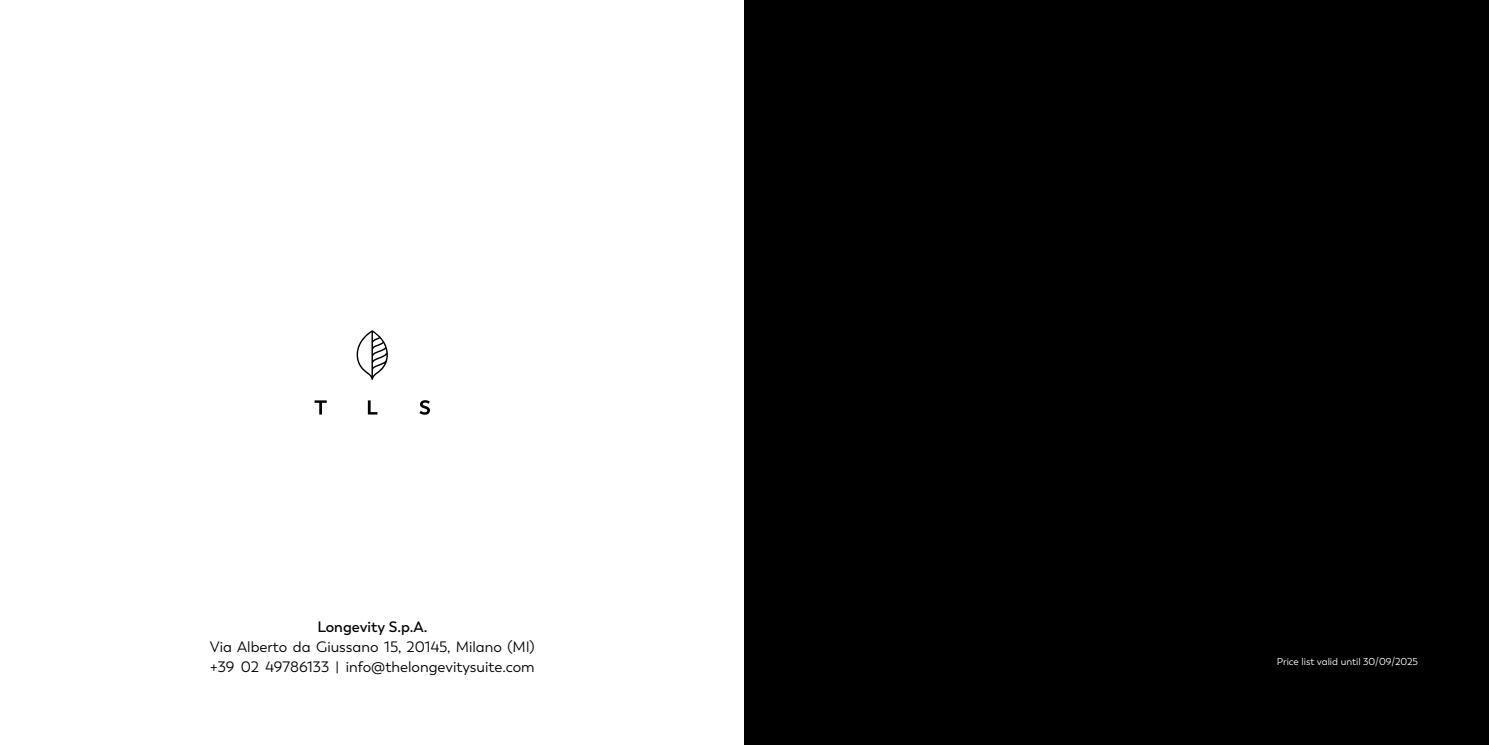
<style>
.page{position:relative;width:1489px;height:745px;background:#fff}
.page>*{position:absolute;margin:0;border:0;box-sizing:border-box;transform-origin:0 0}
.t1{font:15px "Trenda";color:#000}
.t2{font:600 15px "Trenda";color:#000}
.t3{font:10px "Trenda";color:#fff}
</style>
<div class="page">
<div style="left:744px;top:0;width:744px;height:744px;background:#000"></div>
<svg style="left:314px;top:400px;width:13px;height:14px"></svg>
<svg style="left:368px;top:400px;width:9px;height:14px"></svg>
<svg style="left:419px;top:400px;width:11px;height:14px"></svg>
<svg style="left:356px;top:330px;width:32px;height:49px"></svg>
<p class="t2" style="left:317px;top:617px;width:112px">Longevity S.p.A.</p>
<p class="t1" style="left:210px;top:637px;width:326px">Via Alberto da Giussano 15, 20145, Milano (MI)</p>
<p class="t1" style="left:210px;top:657px;width:326px">+39 02 49786133 | info@thelongevitysuite.com</p>
<p class="t3" style="left:1276px;top:655px;width:143px">Price list valid until 30/09/2025</p>
</div>
